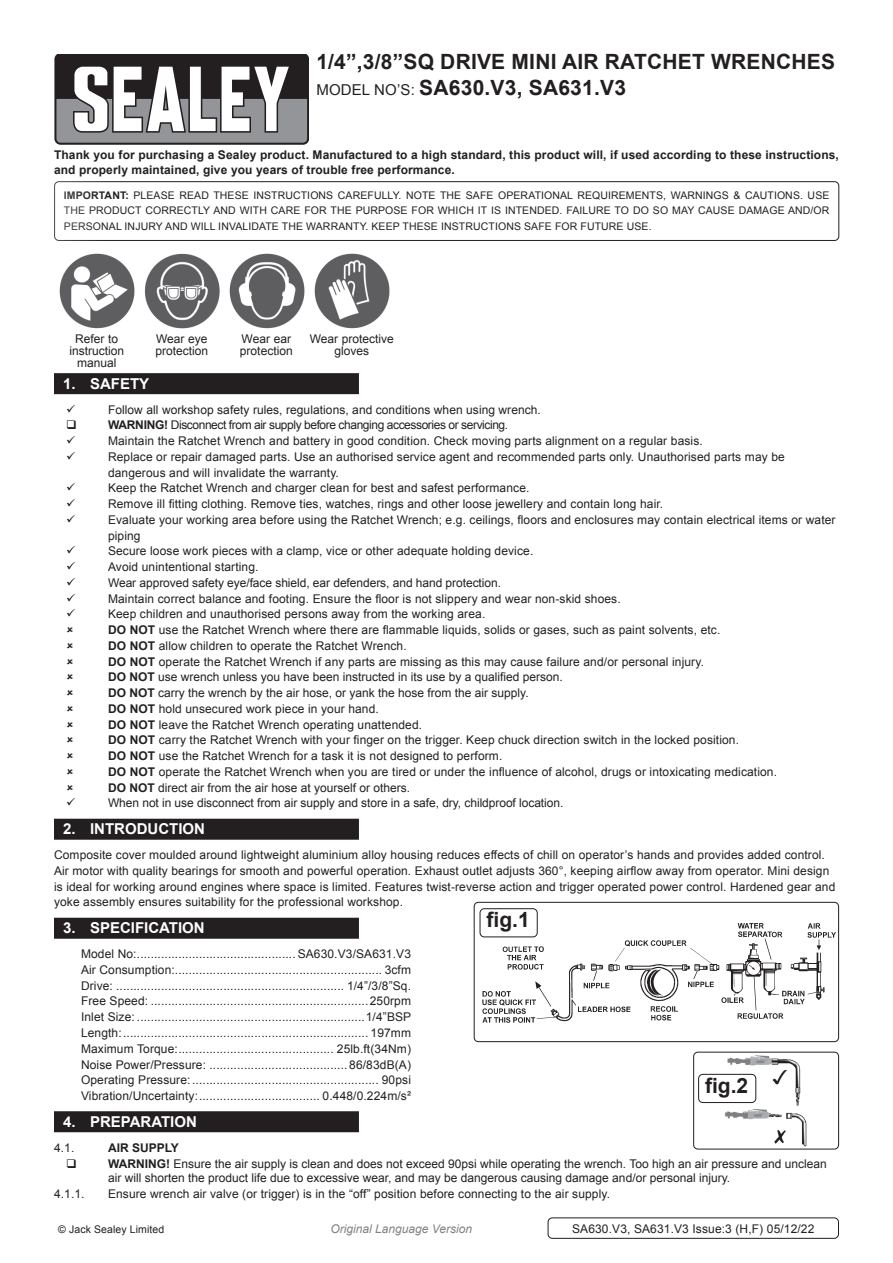
<style>
.page{position:relative;width:893px;height:1263px;background:#fff}
.page>*{position:absolute;margin:0;border:0;box-sizing:border-box;transform-origin:0 0}
.Product_Description{font:700 21px "Arial";letter-spacing:.01em;color:#231f20}
.Instructions_Model_N{font:700 21px "Arial";letter-spacing:.01em;color:#231f20}
.t1{font:700 15px "Arial";color:#fff}
.Body{font:12px/15.8px "Arial";letter-spacing:.01em;color:#231f20}
.Specifications__Tabb{font:12px "Arial";letter-spacing:.01em;color:#231f20}
.Body-2{font:700 12px/15.8px "Arial";letter-spacing:.01em;color:#231f20}
.Body-3{font:12px "Arial";letter-spacing:-.035em;color:#231f20}
.Body__Footer{font:12px "Arial";letter-spacing:.01em;color:#231f20}
.t2{font:italic 12px "Arial";color:#808285}
.Body__Justified__7pt{font:10.5px/15.8px "Arial";letter-spacing:.01em;color:#231f20;text-align:justify}
.s1{font-weight:400;font-size:15px}
.s2{font-weight:700}
</style>
<div class="page">
<svg style="left:54px;top:54px;width:255px;height:90px"></svg>
<div style="left:54px;top:181px;width:785px;height:60px;border:1px solid #231f20;border-radius:4px"></div>
<div style="left:54px;top:373px;width:305px;height:21px;background:#231f20"></div>
<div style="left:54px;top:819px;width:305px;height:21px;background:#231f20"></div>
<div style="left:54px;top:918px;width:305px;height:21px;background:#231f20"></div>
<div style="left:54px;top:1111px;width:305px;height:21px;background:#231f20"></div>
<img style="left:59px;top:253px;width:331px;height:76px">
<div style="left:548px;top:1217px;width:291px;height:22px;border:1px solid #231f20;border-radius:4px"></div>
<img style="left:479px;top:916px;width:357px;height:107px">
<div style="left:474px;top:902px;width:365px;height:140px;border:1px solid #231f20;border-radius:4px"></div>
<div style="left:480px;top:909px;width:57px;height:28px;background:#fff;border-radius:4px"></div>
<div style="left:480px;top:908px;width:58px;height:29px;border:1px solid #231f20;border-radius:4px"></div>
<img style="left:724px;top:1055px;width:83px;height:92px">
<div style="left:693px;top:1052px;width:146px;height:97px;border:1px solid #231f20;border-radius:4px"></div>
<div style="left:699px;top:1074px;width:57px;height:28px;background:#fff;border-radius:4px"></div>
<div style="left:698px;top:1074px;width:58px;height:29px;border:1px solid #231f20;border-radius:4px"></div>
<p class="Product_Description" style="left:316px;top:48px;width:520px">1/4”,3/8”SQ DRIVE MINI AIR RATCHET WRENCHES</p>
<p class="Instructions_Model_N" style="left:316px;top:74px;width:311px"><span class="s1">MODEL NO’S:</span> SA630.V3, SA631.V3</p>
<p class="Body-2" style="left:54px;top:147px;width:786px">Thank you for purchasing a Sealey product. Manufactured to a high standard, this product will, if used according to these instructions, and properly maintained, give you years of trouble free performance.</p>
<p class="Body__Justified__7pt" style="left:64px;top:187px;width:767px"><span class="s2">IMPORTANT:</span> PLEASE READ THESE INSTRUCTIONS CAREFULLY. NOTE THE SAFE OPERATIONAL REQUIREMENTS, WARNINGS &amp; CAUTIONS. USE THE PRODUCT CORRECTLY AND WITH CARE FOR THE PURPOSE FOR WHICH IT IS INTENDED. FAILURE TO DO SO MAY CAUSE DAMAGE AND/OR PERSONAL INJURY AND WILL INVALIDATE THE WARRANTY. KEEP THESE INSTRUCTIONS SAFE FOR FUTURE USE.</p>
<p class="Body" style="left:69px;top:332px;width:56px;line-height:12px;text-align:center">Refer to instruction</p>
<p class="Body" style="left:77px;top:355px;width:41px">manual</p>
<p class="Body" style="left:155px;top:332px;width:54px;line-height:12px">Wear eye protection</p>
<p class="Body" style="left:240px;top:332px;width:54px;line-height:12px">Wear ear protection</p>
<p class="Body" style="left:310px;top:332px;width:86px;line-height:12px;text-align:center">Wear protective gloves</p>
<p class="t1" style="left:63px;top:374px;width:88px">1. SAFETY</p>
<p class="Body" style="left:108px;top:402px;width:434px">Follow all workshop safety rules, regulations, and conditions when using wrench.</p>
<p class="Body-3" style="left:108px;top:417px;width:402px"><span class="s2">WARNING!</span> Disconnect from air supply before changing accessories or servicing.</p>
<p class="Body" style="left:108px;top:433px;width:596px">Maintain the Ratchet Wrench and battery in good condition. Check moving parts alignment on a regular basis.</p>
<p class="Body" style="left:108px;top:449px;width:678px">Replace or repair damaged parts. Use an authorised service agent and recommended parts only. Unauthorised parts may be dangerous and will invalidate the warranty.</p>
<p class="Body" style="left:108px;top:480px;width:423px">Keep the Ratchet Wrench and charger clean for best and safest performance.</p>
<p class="Body" style="left:108px;top:496px;width:557px">Remove ill fitting clothing. Remove ties, watches, rings and other loose jewellery and contain long hair.</p>
<p class="Body" style="left:108px;top:512px;width:729px">Evaluate your working area before using the Ratchet Wrench; e.g. ceilings, floors and enclosures may contain electrical items or water piping</p>
<p class="Body" style="left:108px;top:543px;width:427px">Secure loose work pieces with a clamp, vice or other adequate holding device.</p>
<p class="Body" style="left:108px;top:559px;width:152px">Avoid unintentional starting.</p>
<p class="Body" style="left:108px;top:575px;width:395px">Wear approved safety eye/face shield, ear defenders, and hand protection.</p>
<p class="Body" style="left:108px;top:591px;width:514px">Maintain correct balance and footing. Ensure the floor is not slippery and wear non-skid shoes.</p>
<p class="Body" style="left:108px;top:606px;width:379px">Keep children and unauthorised persons away from the working area.</p>
<p class="Body" style="left:108px;top:622px;width:614px"><span class="s2">DO NOT</span> use the Ratchet Wrench where there are flammable liquids, solids or gases, such as paint solvents, etc.</p>
<p class="Body" style="left:108px;top:638px;width:300px"><span class="s2">DO NOT</span> allow children to operate the Ratchet Wrench.</p>
<p class="Body" style="left:108px;top:654px;width:597px"><span class="s2">DO NOT</span> operate the Ratchet Wrench if any parts are missing as this may cause failure and/or personal injury.</p>
<p class="Body" style="left:108px;top:669px;width:456px"><span class="s2">DO NOT</span> use wrench unless you have been instructed in its use by a qualified person.</p>
<p class="Body" style="left:108px;top:685px;width:422px"><span class="s2">DO NOT</span> carry the wrench by the air hose, or yank the hose from the air supply.</p>
<p class="Body" style="left:108px;top:701px;width:272px"><span class="s2">DO NOT</span> hold unsecured work piece in your hand.</p>
<p class="Body" style="left:108px;top:717px;width:316px"><span class="s2">DO NOT</span> leave the Ratchet Wrench operating unattended.</p>
<p class="Body" style="left:108px;top:732px;width:633px"><span class="s2">DO NOT</span> carry the Ratchet Wrench with your finger on the trigger. Keep chuck direction switch in the locked position.</p>
<p class="Body" style="left:108px;top:748px;width:396px"><span class="s2">DO NOT</span> use the Ratchet Wrench for a task it is not designed to perform.</p>
<p class="Body" style="left:108px;top:764px;width:671px"><span class="s2">DO NOT</span> operate the Ratchet Wrench when you are tired or under the influence of alcohol, drugs or intoxicating medication.</p>
<p class="Body" style="left:108px;top:780px;width:304px"><span class="s2">DO NOT</span> direct air from the air hose at yourself or others.</p>
<p class="Body" style="left:108px;top:795px;width:457px">When not in use disconnect from air supply and store in a safe, dry, childproof location.</p>
<p class="t1" style="left:63px;top:819px;width:143px">2. INTRODUCTION</p>
<p class="Body" style="left:54px;top:847px;width:783px">Composite cover moulded around lightweight aluminium alloy housing reduces effects of chill on operator’s hands and provides added control.<br>Air motor with quality bearings for smooth and powerful operation. Exhaust outlet adjusts 360°, keeping airflow away from operator. Mini design is ideal for working around engines where space is limited. Features twist-reverse action and trigger operated power control. Hardened gear and yoke assembly ensures suitability for the professional workshop.</p>
<p class="t1" style="left:63px;top:918px;width:143px">3. SPECIFICATION</p>
<p class="Specifications__Tabb" style="left:81px;top:946px;width:331px">Model No:..............................................SA630.V3/SA631.V3</p>
<p class="Specifications__Tabb" style="left:81px;top:962px;width:332px">Air Consumption:............................................................ 3cfm</p>
<p class="Specifications__Tabb" style="left:81px;top:978px;width:331px">Drive: .................................................................. 1/4”/3/8”Sq.</p>
<p class="Specifications__Tabb" style="left:81px;top:993px;width:331px">Free Speed: ...............................................................250rpm</p>
<p class="Specifications__Tabb" style="left:81px;top:1009px;width:332px">Inlet Size: ..................................................................1/4”BSP</p>
<p class="Specifications__Tabb" style="left:81px;top:1025px;width:331px">Length:....................................................................... 197mm</p>
<p class="Specifications__Tabb" style="left:81px;top:1041px;width:331px">Maximum Torque:............................................. 25lb.ft(34Nm)</p>
<p class="Specifications__Tabb" style="left:81px;top:1056px;width:331px">Noise Power/Pressure: ........................................ 86/83dB(A)</p>
<p class="Specifications__Tabb" style="left:81px;top:1072px;width:331px">Operating Pressure:...................................................... 90psi</p>
<p class="Specifications__Tabb" style="left:81px;top:1088px;width:331px">Vibration/Uncertainty:................................... 0.448/0.224m/s²</p>
<p class="t1" style="left:63px;top:1112px;width:135px">4. PREPARATION</p>
<p class="Body" style="left:54px;top:1140px;width:22px">4.1.</p>
<p class="Body-2" style="left:108px;top:1140px;width:72px">AIR SUPPLY</p>
<p class="Body" style="left:108px;top:1156px;width:720px;line-height:14.4px"><span class="s2">WARNING!</span> Ensure the air supply is clean and does not exceed 90psi while operating the wrench. Too high an air pressure and unclean air will shorten the product life due to excessive wear, and may be dangerous causing damage and/or personal injury.</p>
<p class="Body" style="left:54px;top:1186px;width:32px">4.1.1.</p>
<p class="Body" style="left:108px;top:1186px;width:504px">Ensure wrench air valve (or trigger) is in the “off” position before connecting to the air supply.</p>
<p class="Product_Description" style="left:487px;top:906px;width:45px">fig.1</p>
<p class="Product_Description" style="left:705px;top:1072px;width:45px">fig.2</p>
<p class="Body__Justified__7pt" style="left:58px;top:1221px;width:108px">© Jack Sealey Limited</p>
<p class="t2" style="left:330px;top:1220px;width:143px">Original Language Version</p>
<p class="Body__Footer" style="left:572px;top:1221px;width:244px">SA630.V3, SA631.V3 Issue:3 (H,F) 05/12/22</p>
</div>
